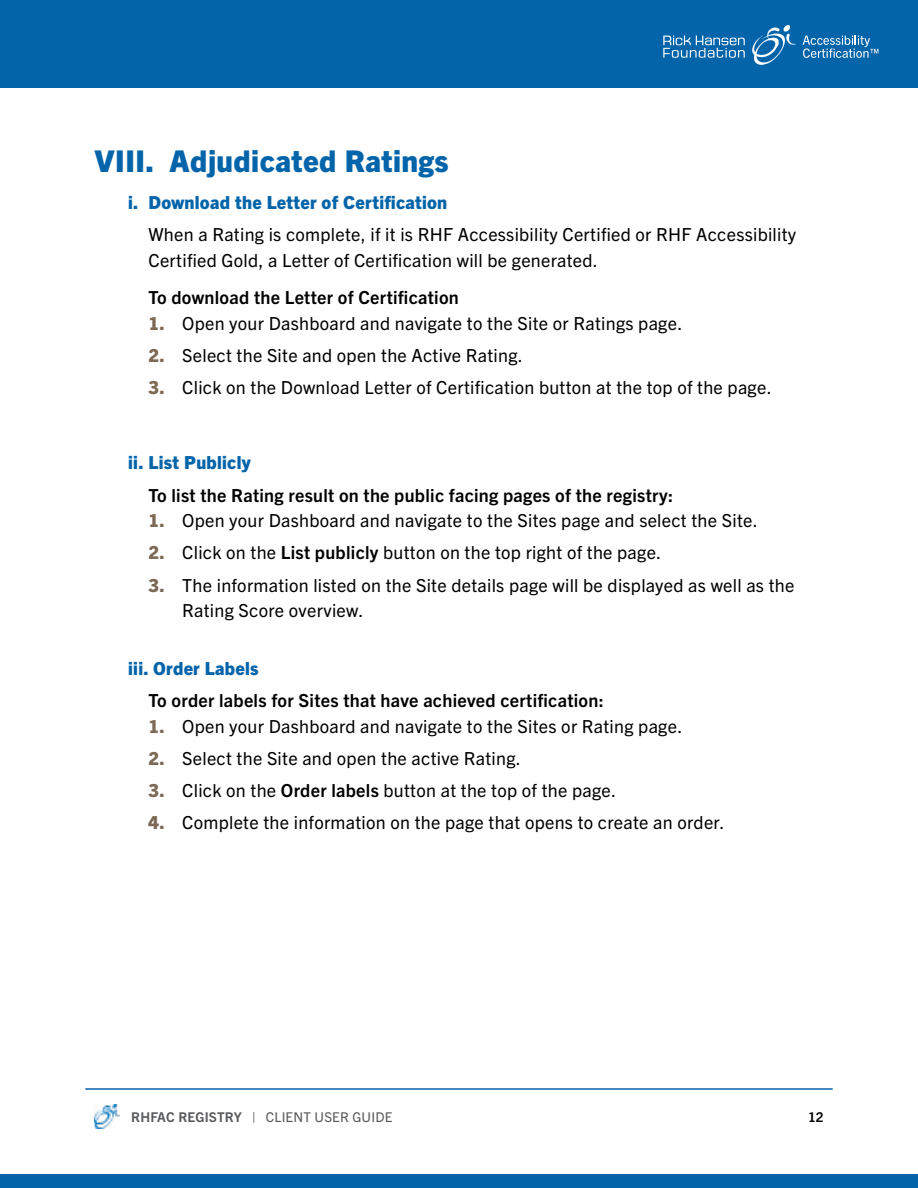
<style>
.page{position:relative;width:918px;height:1188px;background:#fff}
.page>*{position:absolute;margin:0;border:0;box-sizing:border-box;transform-origin:0 0}
.H1_-_Roman{font:800 30px "Trade Gothic Next LT Pro";letter-spacing:.015em;color:#0364aa}
.List_Paragraph{font:18px/25.5px "Trade Gothic Next LT Pro";letter-spacing:.015em;color:#000}
.Normal{font:700 18px "Trade Gothic Next LT Pro";letter-spacing:.015em;color:#000}
.Normal-2{font:18px/25.5px "Trade Gothic Next LT Pro";letter-spacing:.015em;color:#000}
.List_Paragraph-2{font:800 18px "Trade Gothic Next LT Pro";letter-spacing:.015em;color:#0364aa}
.t1{font:13.5px "Trade Gothic Next LT Pro";letter-spacing:.015em;color:#58595b}
.t2{font:700 13.5px "Trade Gothic Next LT Pro";color:#000}
.s1{font-weight:800;color:#7d6a55}
.s2{font-weight:700}
</style>
<div class="page">
<div style="left:0;top:0;width:918px;height:88px;background:#0364aa"></div>
<div style="left:0;top:1174px;width:918px;height:14px;background:#0364aa"></div>
<svg style="left:663px;top:25px;width:133px;height:40px"></svg>
<svg style="left:803px;top:36px;width:75px;height:22px"></svg>
<hr style="left:85px;top:1088px;width:748px;height:2px;background:#0364aa">
<img style="left:94px;top:1105px;width:26px;height:23px">
<h2 class="H1_-_Roman" style="left:94px;top:140px;width:356px">VIII. Adjudicated Ratings</h2>
<p class="List_Paragraph-2" style="left:128px;top:190px;width:321px">i. Download the Letter of Certification</p>
<p class="Normal-2" style="left:148px;top:221px;width:649px">When a Rating is complete, if it is RHF Accessibility Certified or RHF Accessibility<br>Certified Gold, a Letter of Certification will be generated.</p>
<p class="Normal" style="left:148px;top:285px;width:312px">To download the Letter of Certification</p>
<p class="List_Paragraph" style="left:148px;top:309px;width:535px"><span class="s1">1.</span> Open your Dashboard and navigate to the Site or Ratings page.</p>
<p class="List_Paragraph" style="left:148px;top:342px;width:376px"><span class="s1">2.</span> Select the Site and open the Active Rating.</p>
<p class="List_Paragraph" style="left:148px;top:374px;width:625px"><span class="s1">3.</span> Click on the Download Letter of Certification button at the top of the page.</p>
<p class="List_Paragraph-2" style="left:128px;top:450px;width:124px">ii. List Publicly</p>
<p class="Normal" style="left:148px;top:483px;width:526px">To list the Rating result on the public facing pages of the registry:</p>
<p class="List_Paragraph" style="left:148px;top:507px;width:611px"><span class="s1">1.</span> Open your Dashboard and navigate to the Sites page and select the Site.</p>
<p class="List_Paragraph" style="left:148px;top:539px;width:514px"><span class="s1">2.</span> Click on the <span class="s2">List publicly</span> button on the top right of the page.</p>
<p class="List_Paragraph" style="left:182px;top:571px;width:614px;text-indent:-34px"><span class="s1">3.</span> The information listed on the Site details page will be displayed as well as the<br>Rating Score overview.</p>
<p class="List_Paragraph-2" style="left:128px;top:656px;width:132px">iii. Order Labels</p>
<p class="Normal" style="left:148px;top:688px;width:457px">To order labels for Sites that have achieved certification:</p>
<p class="List_Paragraph" style="left:148px;top:712px;width:535px"><span class="s1">1.</span> Open your Dashboard and navigate to the Sites or Rating page.</p>
<p class="List_Paragraph" style="left:148px;top:744px;width:374px"><span class="s1">2.</span> Select the Site and open the active Rating.</p>
<p class="List_Paragraph" style="left:148px;top:777px;width:469px"><span class="s1">3.</span> Click on the <span class="s2">Order labels</span> button at the top of the page.</p>
<p class="List_Paragraph" style="left:148px;top:809px;width:577px"><span class="s1">4.</span> Complete the information on the page that opens to create an order.</p>
<p class="t1" style="left:131px;top:1107px;width:263px"><span class="s2">RHFAC REGISTRY</span> | CLIENT USER GUIDE</p>
<p class="t2" style="left:808px;top:1107px;width:17px">12</p>
</div>
